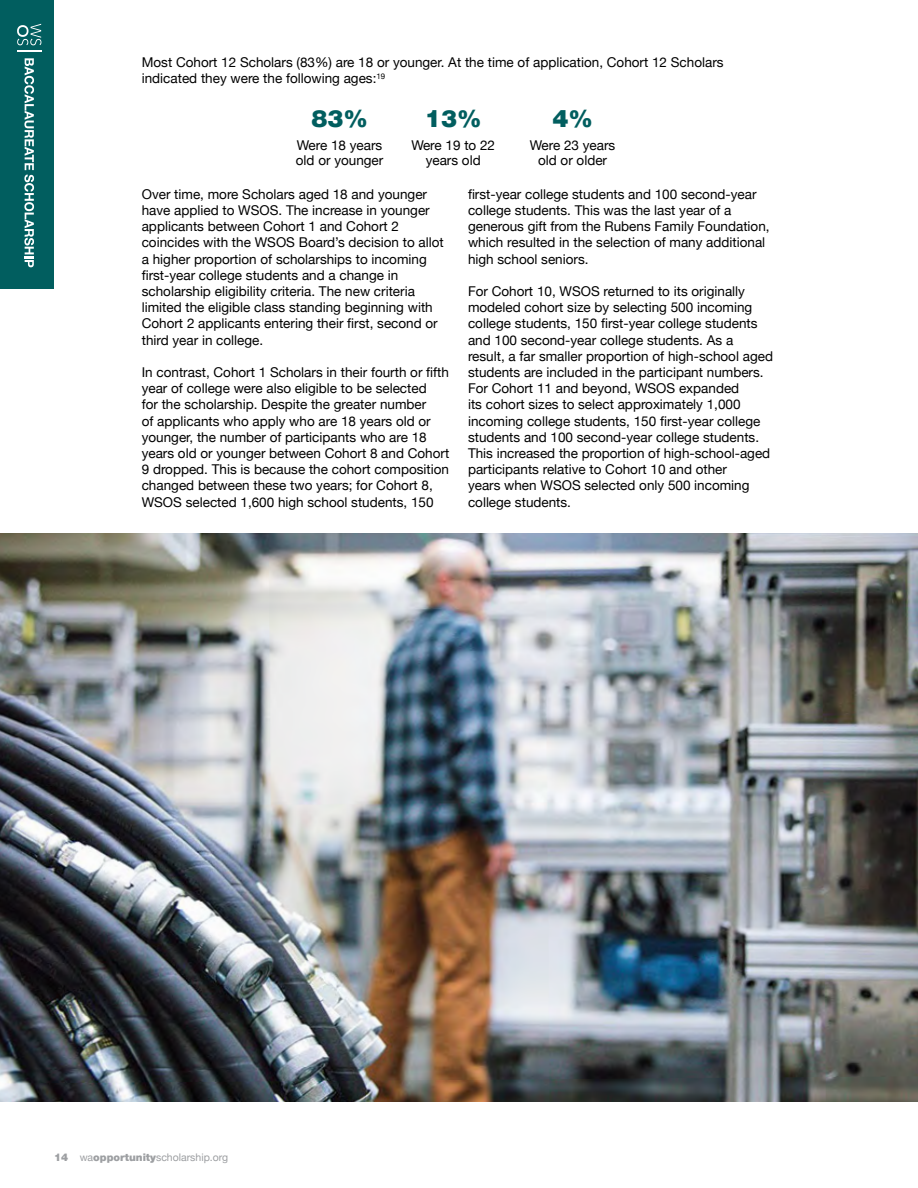
<style>
.page{position:relative;width:918px;height:1188px;background:#fff}
.page>*{position:absolute;margin:0;border:0;box-sizing:border-box;transform-origin:0 0}
.t1{font:900 24px "Helvetica Neue";color:#015e5f}
.t2{font:13.5px/16.2px "Helvetica Neue";color:#000}
.t3{font:10.5px "Helvetica Neue";color:#9d9fa2}
.s1{font-weight:900}
</style>
<div class="page">
<img style="left:0;top:533px;width:918px;height:569px">
<div style="left:0;top:0;width:54px;height:289px;background:#015e5f"></div>
<svg style="left:24px;top:58px;width:10px;height:209px"></svg>
<svg style="left:17px;top:51px;width:24px;height:1px"></svg>
<svg style="left:17px;top:24px;width:24px;height:21px"></svg>
<p class="t2" style="left:142px;top:55px;width:583px">Most Cohort 12 Scholars (83%) are 18 or younger. At the time of application, Cohort 12 Scholars indicated they were the following ages:<sup>19</sup></p>
<h1 class="t1" style="left:311px;top:105px;width:58px">83%</h1>
<p class="t2" style="left:296px;top:138px;width:89px;line-height:15px">Were 18 years old or younger</p>
<h1 class="t1" style="left:425px;top:105px;width:58px">13%</h1>
<p class="t2" style="left:411px;top:138px;width:85px;line-height:15px;text-align:center">Were 19 to 22 years old</p>
<h1 class="t1" style="left:552px;top:105px;width:42px">4%</h1>
<p class="t2" style="left:530px;top:138px;width:87px;line-height:15px;text-align:center">Were 23 years old or older</p>
<p class="t2" style="left:142px;top:187px;width:304px">Over time, more Scholars aged 18 and younger have applied to WSOS. The increase in younger applicants between Cohort 1 and Cohort 2 coincides with the WSOS Board’s decision to allot a higher proportion of scholarships to incoming first-year college students and a change in scholarship eligibility criteria. The new criteria limited the eligible class standing beginning with Cohort 2 applicants entering their first, second or third year in college.</p>
<p class="t2" style="left:142px;top:365px;width:309px">In contrast, Cohort 1 Scholars in their fourth or fifth year of college were also eligible to be selected<br>for the scholarship. Despite the greater number<br>of applicants who apply who are 18 years old or younger, the number of participants who are 18 years old or younger between Cohort 8 and Cohort 9 dropped. This is because the cohort composition changed between these two years; for Cohort 8, WSOS selected 1,600 high school students, 150</p>
<p class="t2" style="left:468px;top:187px;width:303px">first-year college students and 100 second-year college students. This was the last year of a generous gift from the Rubens Family Foundation, which resulted in the selection of many additional high school seniors.</p>
<p class="t2" style="left:468px;top:284px;width:307px">For Cohort 10, WSOS returned to its originally modeled cohort size by selecting 500 incoming college students, 150 first-year college students and 100 second-year college students. As a result, a far smaller proportion of high-school aged students are included in the participant numbers.<br>For Cohort 11 and beyond, WSOS expanded<br>its cohort sizes to select approximately 1,000 incoming college students, 150 first-year college students and 100 second-year college students.<br>This increased the proportion of high-school-aged participants relative to Cohort 10 and other<br>years when WSOS selected only 500 incoming college students.</p>
<p class="t3" style="left:54px;top:1149px;width:176px"><span class="s1">14</span> wa<span class="s1">opportunity</span>scholarship.org</p>
</div>
